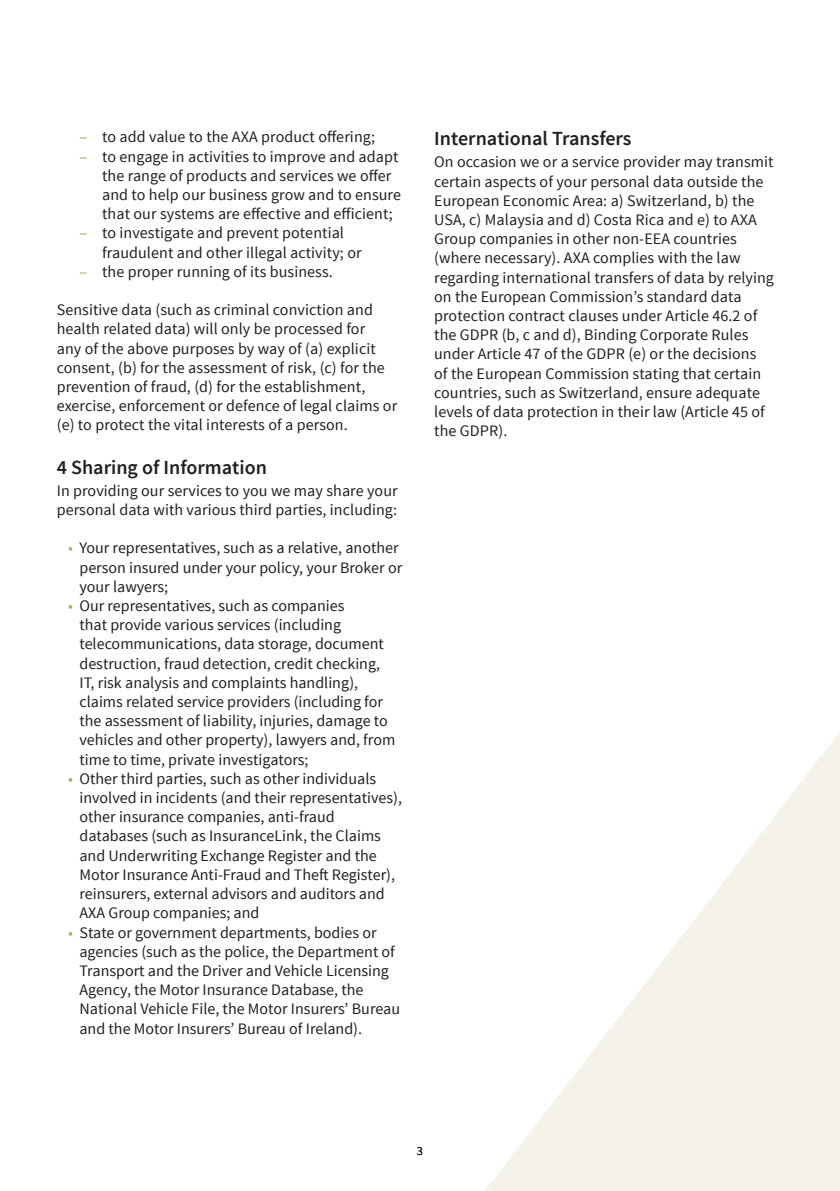
<style>
.page{position:relative;width:840px;height:1191px;background:#fff}
.page>*{position:absolute;margin:0;border:0;box-sizing:border-box;transform-origin:0 0}
.Subtitle{font:600 20px "Source Sans Pro";color:#231f20}
.body_copy{font:16px/19.2px "Source Sans Pro";color:#231f20}
.Bullets{font:16px/19.2px "Source Sans Pro";letter-spacing:.005em;color:#231f20}
.t1{font:12.4px "Source Sans Pro";color:#231f20}
.s1{color:#b6a268}
</style>
<div class="page">
<svg style="left:485px;top:733px;width:354px;height:458px"></svg>
<p class="body_copy" style="left:79px;top:128px;width:297px"><span class="s1">‒</span> to add value to the AXA product offering;</p>
<p class="body_copy" style="left:102px;top:147px;width:300px;text-indent:-23px"><span class="s1">‒</span> to engage in activities to improve and adapt the range of products and services we offer and to help our business grow and to ensure that our systems are effective and efficient;</p>
<p class="body_copy" style="left:102px;top:224px;width:261px;text-indent:-23px"><span class="s1">‒</span> to investigate and prevent potential fraudulent and other illegal activity; or</p>
<p class="body_copy" style="left:79px;top:262px;width:255px"><span class="s1">‒</span> the proper running of its business.</p>
<p class="Bullets" style="left:57px;top:300px;width:342px">Sensitive data (such as criminal conviction and health related data) will only be processed for<br>any of the above purposes by way of (a) explicit consent, (b) for the assessment of risk, (c) for the prevention of fraud, (d) for the establishment, exercise, enforcement or defence of legal claims or (e) to protect the vital interests of a person.</p>
<p class="Subtitle" style="left:57px;top:454px;width:211px">4 Sharing of Information</p>
<p class="Bullets" style="left:57px;top:481px;width:342px">In providing our services to you we may share your personal data with various third parties, including:</p>
<p class="body_copy" style="left:79px;top:539px;width:324px;text-indent:-11px"><span class="s1">■</span> Your representatives, such as a relative, another person insured under your policy, your Broker or your lawyers;</p>
<p class="body_copy" style="left:79px;top:596px;width:317px;text-indent:-11px"><span class="s1">■</span> Our representatives, such as companies<br>that provide various services (including telecommunications, data storage, document destruction, fraud detection, credit checking, IT, risk analysis and complaints handling), claims related service providers (including for the assessment of liability, injuries, damage to vehicles and other property), lawyers and, from time to time, private investigators;</p>
<p class="body_copy" style="left:79px;top:769px;width:324px;text-indent:-11px"><span class="s1">■</span> Other third parties, such as other individuals involved in incidents (and their representatives), other insurance companies, anti-fraud databases (such as InsuranceLink, the Claims and Underwriting Exchange Register and the Motor Insurance Anti-Fraud and Theft Register), reinsurers, external advisors and auditors and AXA Group companies; and</p>
<p class="body_copy" style="left:79px;top:923px;width:322px;text-indent:-11px"><span class="s1">■</span> State or government departments, bodies or agencies (such as the police, the Department of Transport and the Driver and Vehicle Licensing Agency, the Motor Insurance Database, the National Vehicle File, the Motor Insurers’ Bureau and the Motor Insurers’ Bureau of Ireland).</p>
<p class="Subtitle" style="left:434px;top:126px;width:199px">International Transfers</p>
<p class="body_copy" style="left:434px;top:153px;width:341px">On occasion we or a service provider may transmit certain aspects of your personal data outside the European Economic Area: a) Switzerland, b) the USA, c) Malaysia and d) Costa Rica and e) to AXA Group companies in other non-EEA countries (where necessary). AXA complies with the law regarding international transfers of data by relying on the European Commission’s standard data protection contract clauses under Article 46.2 of the GDPR (b, c and d), Binding Corporate Rules under Article 47 of the GDPR (e) or the decisions<br>of the European Commission stating that certain countries, such as Switzerland, ensure adequate levels of data protection in their law (Article 45 of the GDPR).</p>
<p class="t1" style="left:416px;top:1143px;width:8px">3</p>
</div>
